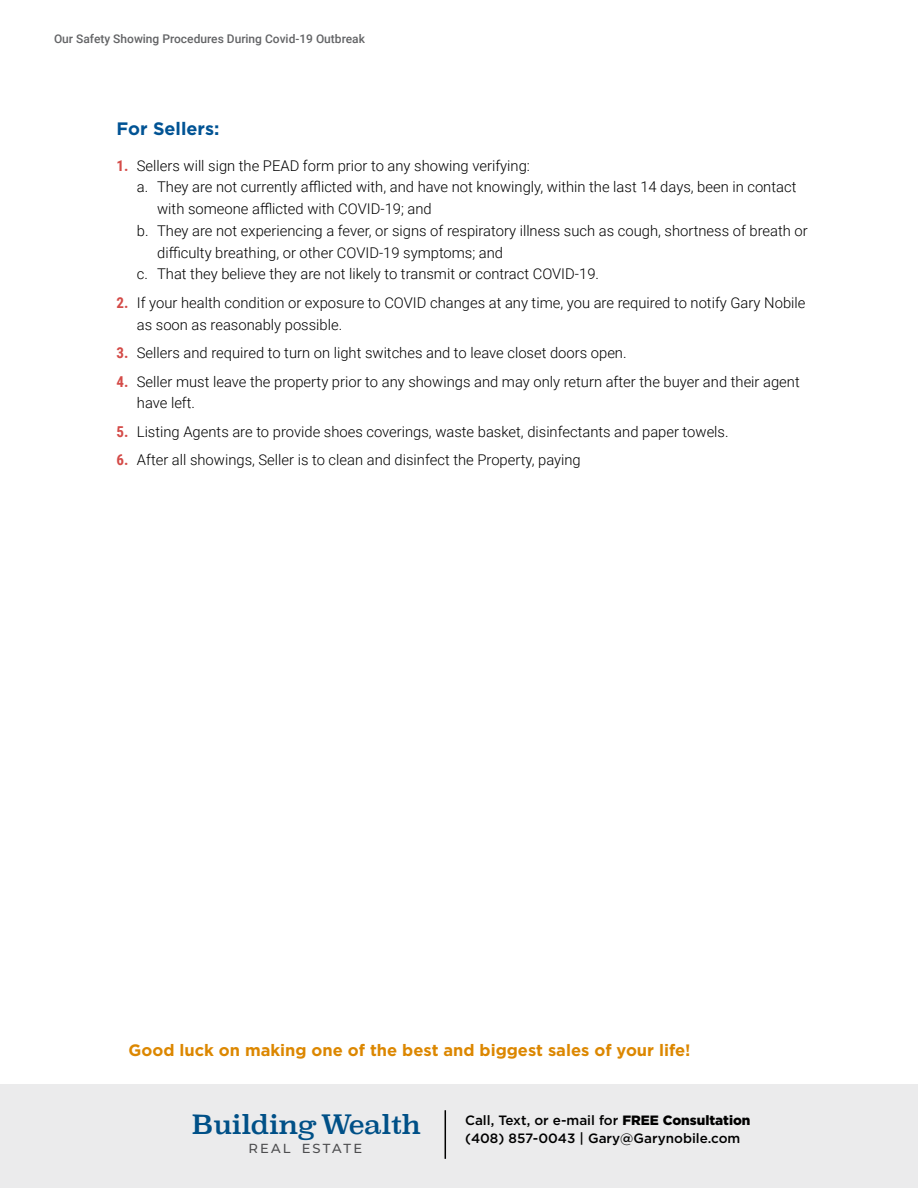
<style>
.page{position:relative;width:918px;height:1188px;background:#fff}
.page>*{position:absolute;margin:0;border:0;box-sizing:border-box;transform-origin:0 0}
.t1{font:26.1px "Superclarendon";letter-spacing:-.02em;color:#005087}
.t2{font:700 18px "Gotham";color:#005394}
.t3{font:700 16.5px "Gotham";color:#dc8700}
.t4{font:300 14.85px/21.8px "Roboto";color:#000}
.t5{font:500 13.5px/18px "Gotham";color:#000}
.t6{font:500 13.05px "Montserrat";letter-spacing:.17em;color:#4d4d4f}
.t7{font:500 12px "Roboto";color:#636466}
.s1{font-family:"Roboto Condensed";font-weight:700;font-size:15px;color:#d44b48}
.s2{font-weight:900}
</style>
<div class="page">
<div style="left:0;top:1084px;width:918px;height:104px;background:#ebebec"></div>
<hr style="left:445px;top:1110px;width:1px;height:49px;background:#000">
<p class="t7" style="left:54px;top:30px;width:313px">Our Safety Showing Procedures During Covid-19 Outbreak</p>
<p class="t2" style="left:117px;top:117px;width:104px">For Sellers:</p>
<p class="t4" style="left:117px;top:154px;width:415px"><span class="s1">1.</span> Sellers will sign the PEAD form prior to any showing verifying:</p>
<p class="t4" style="left:137px;top:176px;width:661px">a. They are not currently afflicted with, and have not knowingly, within the last 14 days, been in contact</p>
<p class="t4" style="left:157px;top:197px;width:276px">with someone afflicted with COVID-19; and</p>
<p class="t4" style="left:137px;top:219px;width:672px">b. They are not experiencing a fever, or signs of respiratory illness such as cough, shortness of breath or</p>
<p class="t4" style="left:157px;top:241px;width:348px">difficulty breathing, or other COVID-19 symptoms; and</p>
<p class="t4" style="left:137px;top:263px;width:464px">c. That they believe they are not likely to transmit or contract COVID-19.</p>
<p class="t4" style="left:137px;top:291px;width:670px;text-indent:-20px"><span class="s1">2.</span> If your health condition or exposure to COVID changes at any time, you are required to notify Gary Nobile as soon as reasonably possible.</p>
<p class="t4" style="left:117px;top:341px;width:511px"><span class="s1">3.</span> Sellers and required to turn on light switches and to leave closet doors open.</p>
<p class="t4" style="left:137px;top:370px;width:664px;text-indent:-20px"><span class="s1">4.</span> Seller must leave the property prior to any showings and may only return after the buyer and their agent have left.</p>
<p class="t4" style="left:117px;top:420px;width:613px"><span class="s1">5.</span> Listing Agents are to provide shoes coverings, waste basket, disinfectants and paper towels.</p>
<p class="t4" style="left:117px;top:449px;width:466px"><span class="s1">6.</span> After all showings, Seller is to clean and disinfect the Property, paying</p>
<p class="t3" style="left:129px;top:1040px;width:564px">Good luck on making one of the best and biggest sales of your life!</p>
<h1 class="t1" style="left:192px;top:1107px;width:231px">Building Wealth</h1>
<p class="t6" style="left:248px;top:1139px;width:115px">REAL ESTATE</p>
<p class="t5" style="left:465px;top:1111px;width:287px">Call, Text, or e-mail for <span class="s2">FREE Consultation </span>(408) 857-0043 | Gary@Garynobile.com</p>
</div>
